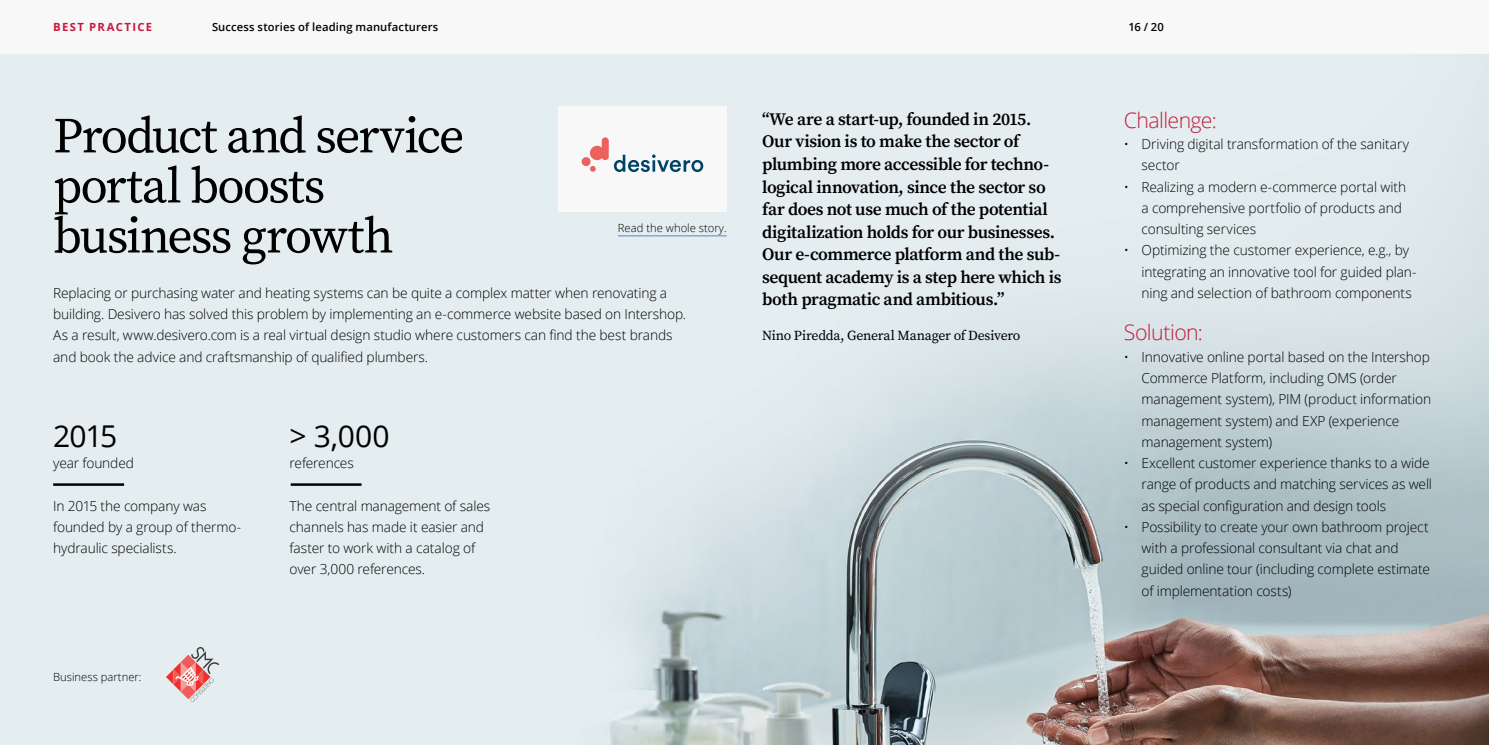
<style>
.page{position:relative;width:1489px;height:745px;background:#fff}
.page>*{position:absolute;margin:0;border:0;box-sizing:border-box;transform-origin:0 0}
.t1{font:50px/50px "Source Serif Pro";letter-spacing:-.04em;color:#000}
.t2{font:30px "Open Sans";letter-spacing:-.025em;color:#000}
.t3{font:300 21.25px "Open Sans";letter-spacing:-.025em;color:#c6183d}
.t4{font:600 17.5px/22.5px "Source Serif Pro";letter-spacing:-.025em;color:#000}
.t5{font:300 13.75px/21.2px "Open Sans";letter-spacing:-.01em;color:#000}
.t6{font:13.75px "Source Serif Pro";letter-spacing:-.02em;color:#000}
.t7{font:600 11.25px "Open Sans";letter-spacing:.01em;color:#000}
.t8{font:300 11.25px "Open Sans";color:#000}
.t9{font:700 11.25px "Open Sans";letter-spacing:.115em;color:#c6183d}
</style>
<div class="page">
<img style="left:0;top:54px;width:1488px;height:690px">
<div style="left:558px;top:106px;width:168px;height:106px;background:#f8f8f9"></div>
<div style="left:581px;top:157px;width:9px;height:9px;background:#ec605e;border-radius:50%"></div>
<svg style="left:590px;top:166px;width:5px;height:6px"></svg>
<svg style="left:590px;top:137px;width:18px;height:23px"></svg>
<svg style="left:614px;top:154px;width:89px;height:18px"></svg>
<hr style="left:53px;top:483px;width:71px;height:2px;background:#000">
<hr style="left:291px;top:483px;width:70px;height:2px;background:#000">
<svg style="left:166px;top:646px;width:53px;height:55px;background:#e0babb"></svg>
<hr style="left:618px;top:235px;width:108px;height:1px;background:#5187c7">
<div style="left:0;top:0;width:1488px;height:53px;background:#f8f8f9"></div>
<p class="t9" style="left:53px;top:19px;width:100px">BEST PRACTICE</p>
<p class="t7" style="left:212px;top:19px;width:228px">Success stories of leading manufacturers</p>
<p class="t7" style="left:1128px;top:19px;width:37px">16 / 20</p>
<h1 class="t1" style="left:53px;top:111px;width:413px">Product and service portal boosts business growth</h1>
<p class="t5" style="left:53px;top:282px;width:634px">Replacing or purchasing water and heating systems can be quite a complex matter when renovating a building. Desivero has solved this problem by implementing an e-commerce website based on Intershop.<br>As a result, www.desivero.com is a real virtual design studio where customers can find the best brands and book the advice and craftsmanship of qualified plumbers.</p>
<p class="t8" style="left:618px;top:220px;width:110px">Read the whole story.</p>
<h2 class="t2" style="left:53px;top:415px;width:66px">2015</h2>
<p class="t5" style="left:53px;top:452px;width:82px">year founded</p>
<p class="t5" style="left:53px;top:494px;width:189px">In 2015 the company was founded by a group of thermo&shy;hydraulic specialists.</p>
<h2 class="t2" style="left:289px;top:415px;width:102px">&gt; 3,000</h2>
<p class="t5" style="left:289px;top:452px;width:66px">references</p>
<p class="t5" style="left:289px;top:494px;width:202px">The central management of sales channels has made it easier and faster to work with a catalog of over 3,000 references.</p>
<p class="t4" style="left:762px;top:108px;width:301px">“We are a start-up, founded in 2015.<br>Our vision is to make the sector of plumbing more accessible for techno&shy;logical innovation, since the sector so far does not use much of the potential digitalization holds for our businesses.<br>Our e-commerce platform and the sub&shy;sequent academy is a step here which is both pragmatic and ambitious.”</p>
<p class="t6" style="left:762px;top:326px;width:260px">Nino Piredda, General Manager of Desivero</p>
<p class="t8" style="left:53px;top:668px;width:90px">Business partner:</p>
<h3 class="t3" style="left:1123px;top:105px;width:94px">Challenge:</h3>
<p class="t5" style="left:1141px;top:133px;width:269px;text-indent:-18px">• Driving digital transformation of the sanitary sector</p>
<p class="t5" style="left:1141px;top:175px;width:266px;text-indent:-18px">• Realizing a modern e-commerce portal with a comprehensive portfolio of products and consulting services</p>
<p class="t5" style="left:1141px;top:239px;width:276px;text-indent:-18px">• Optimizing the customer experience, e.g., by integrating an innovative tool for guided plan&shy;ning and selection of bathroom components</p>
<h3 class="t3" style="left:1123px;top:318px;width:81px">Solution:</h3>
<p class="t5" style="left:1141px;top:345px;width:291px;text-indent:-18px">• Innovative online portal based on the Intershop Commerce Platform, including OMS (order management system), PIM (product information management system) and EXP (experience management system)</p>
<p class="t5" style="left:1141px;top:452px;width:292px;text-indent:-18px">• Excellent customer experience thanks to a wide range of products and matching services as well as special configuration and design tools</p>
<p class="t5" style="left:1141px;top:515px;width:290px;text-indent:-18px">• Possibility to create your own bathroom project with a professional consultant via chat and guided online tour (including complete estimate of implementation costs)</p>
</div>
